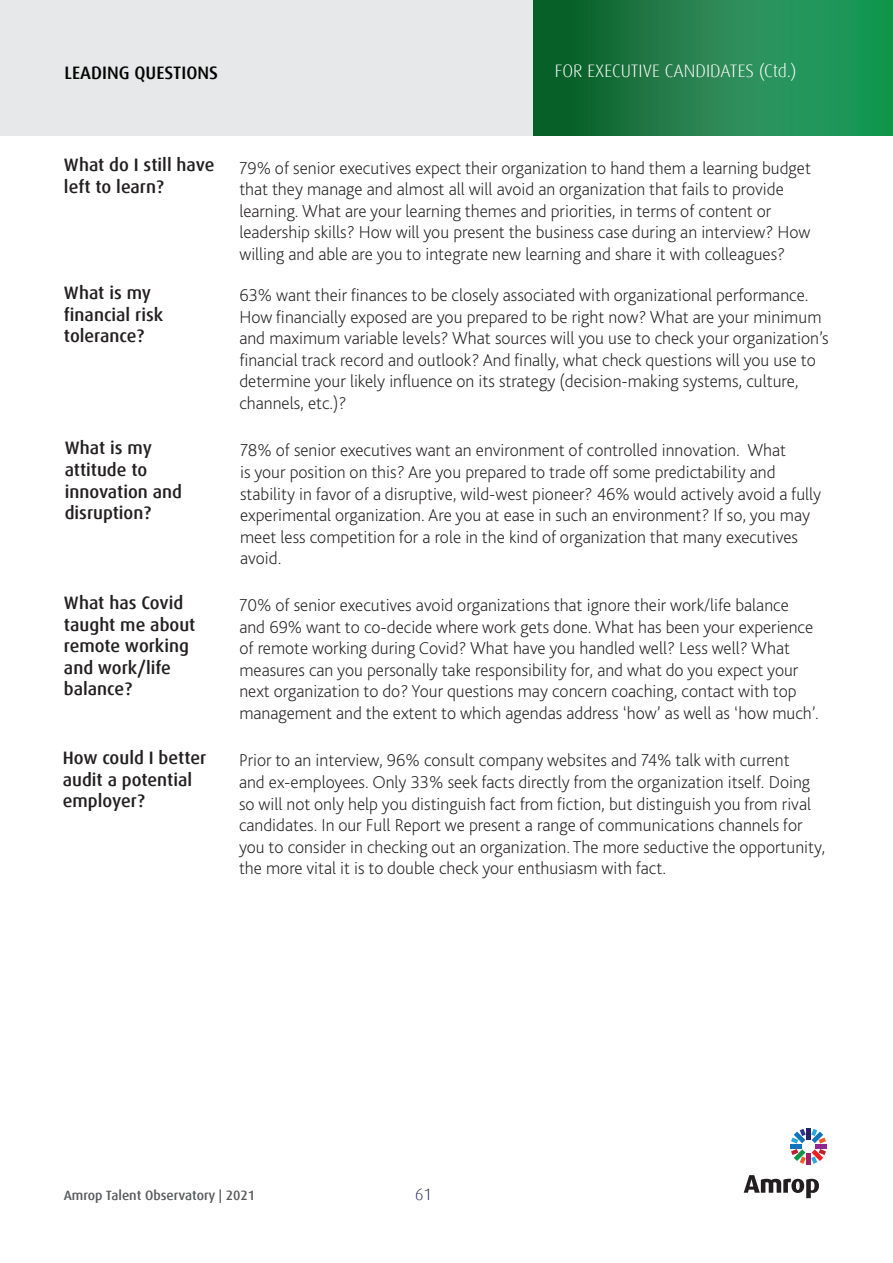
<style>
.page{position:relative;width:893px;height:1263px;background:#fff}
.page>*{position:absolute;margin:0;border:0;box-sizing:border-box;transform-origin:0 0}
.t1{font:200 18px/21.6px "Bliss 2";color:#231f20}
.t2{font:500 18px/21.6px "Dax";color:#231f20}
.t3{font:300 18px "Dax";color:#fff}
.t4{font:500 18px "Dax";color:#040503}
.t5{font:300 16.5px "Dax";color:#26255f}
.t6{font:500 13.5px "Dax";color:#58595b}
</style>
<div class="page">
<div style="left:806px;top:1128px;width:5px;height:11px;background:#252161"></div>
<div style="left:806px;top:1153px;width:5px;height:12px;background:#9e1f62"></div>
<hr style="left:790px;top:1144px;width:12px;height:4px;background:#1074bc">
<hr style="left:815px;top:1144px;width:12px;height:4px;background:#90268f">
<svg style="left:791px;top:1149px;width:35px;height:15px"></svg>
<svg style="left:791px;top:1129px;width:35px;height:14px"></svg>
<svg style="left:744px;top:1175px;width:75px;height:23px"></svg>
<div style="left:0;top:0;width:893px;height:135px;background:#e7e8e9"></div>
<svg style="left:534px;top:0;width:359px;height:135px;background:#1d8149"></svg>
<p class="t4" style="left:65px;top:62px;width:155px">LEADING QUESTIONS</p>
<p class="t3" style="left:555px;top:61px;width:243px">FOR EXECUTIVE CANDIDATES (Ctd.)</p>
<p class="t2" style="left:64px;top:155px;width:152px">What do I still have left to learn?</p>
<p class="t2" style="left:64px;top:282px;width:101px">What is my financial risk tolerance?</p>
<p class="t2" style="left:65px;top:437px;width:119px">What is my attitude to innovation and disruption?</p>
<p class="t2" style="left:64px;top:592px;width:133px">What has Covid taught me about remote working and work/life balance?</p>
<p class="t1" style="left:239px;top:156px;width:573px">79% of senior executives expect their organization to hand them a learning budget that they manage and almost all will avoid an organization that fails to provide learning. What are your learning themes and priorities, in terms of content or leadership skills? How will you present the business case during an interview? How willing and able are you to integrate new learning and share it with colleagues?</p>
<p class="t1" style="left:239px;top:284px;width:591px">63% want their finances to be closely associated with organizational performance.<br>How financially exposed are you prepared to be right now? What are your minimum and maximum variable levels? What sources will you use to check your organization’s financial track record and outlook? And finally, what check questions will you use to determine your likely influence on its strategy (decision-making systems, culture, channels, etc.)?</p>
<p class="t1" style="left:240px;top:439px;width:582px">78% of senior executives want an environment of controlled innovation. What<br>is your position on this? Are you prepared to trade off some predictability and stability in favor of a disruptive, wild-west pioneer? 46% would actively avoid a fully experimental organization. Are you at ease in such an environment? If so, you may meet less competition for a role in the kind of organization that many executives avoid.</p>
<p class="t1" style="left:239px;top:594px;width:581px">70% of senior executives avoid organizations that ignore their work/life balance and 69% want to co-decide where work gets done. What has been your experience of remote working during Covid? What have you handled well? Less well? What measures can you personally take responsibility for, and what do you expect your next organization to do? Your questions may concern coaching, contact with top management and the extent to which agendas address ‘how’ as well as ‘how much’.</p>
<p class="t2" style="left:63px;top:747px;width:145px">How could I better audit a potential employer?</p>
<p class="t1" style="left:239px;top:749px;width:588px">Prior to an interview, 96% consult company websites and 74% talk with current<br>and ex-employees. Only 33% seek facts directly from the organization itself. Doing so will not only help you distinguish fact from fiction, but distinguish you from rival candidates. In our Full Report we present a range of communications channels for you to consider in checking out an organization. The more seductive the opportunity, the more vital it is to double check your enthusiasm with fact.</p>
<p class="t6" style="left:64px;top:1187px;width:193px">Amrop Talent Observatory | 2021</p>
<p class="t5" style="left:415px;top:1184px;width:18px">61</p>
</div>
